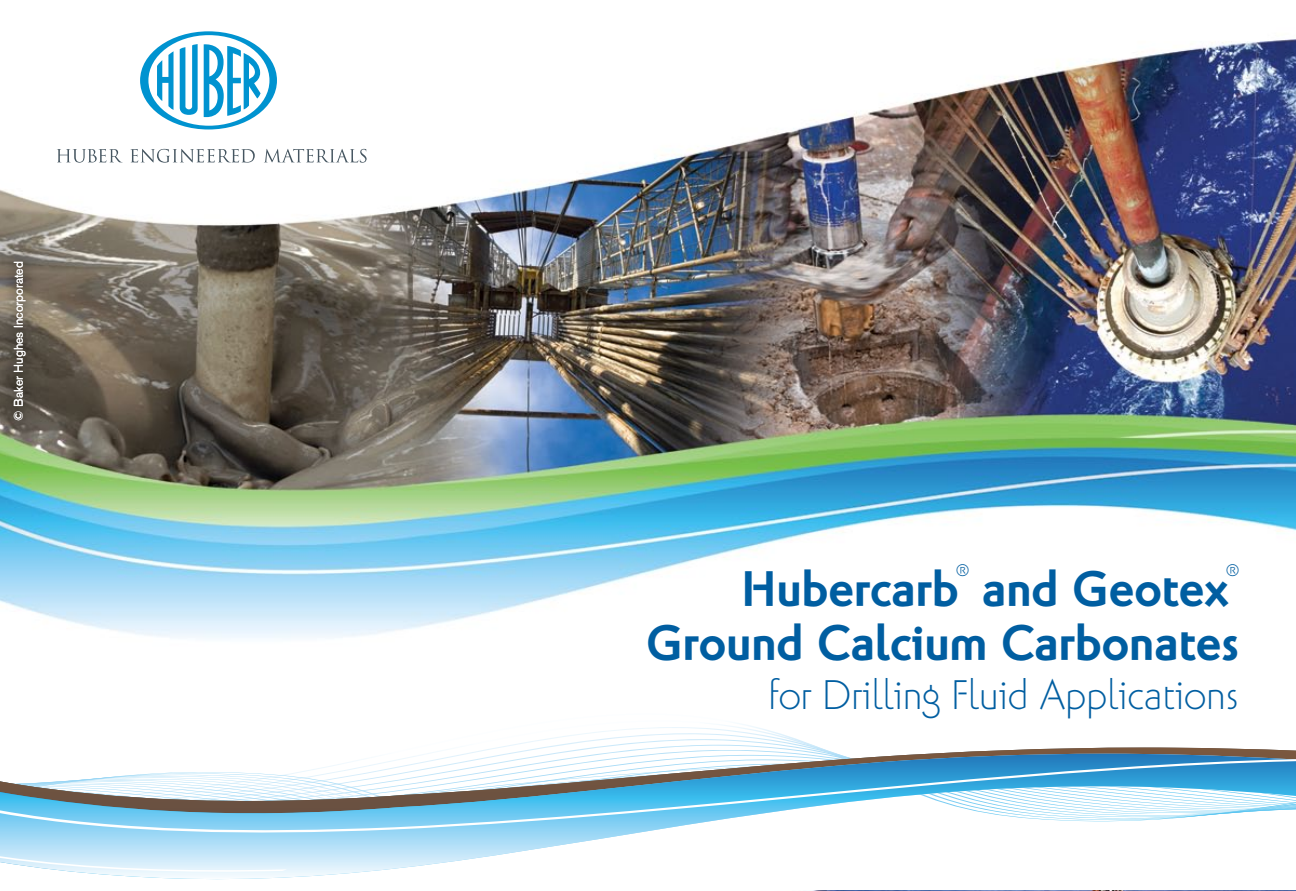
<style>
.page{position:relative;width:1296px;height:891px;background:#fff}
.page>*{position:absolute;margin:0;border:0;box-sizing:border-box;transform-origin:0 0}
.t1{font:700 46.57px "Naniara";color:#005ea1}
.t2{font:300 40.5px "Naniara";letter-spacing:-.01em;color:#005ea1}
.t3{font:700 15.53px "Naniara";color:#005ea1}
.t4{font:12.38px "Akzidenz Grotesk BE";color:#fff}
</style>
<div class="page">
<img style="left:812px;top:890px;width:484px;height:1px">
<img style="left:0;top:39px;width:1296px;height:599px">
<svg style="left:140px;top:31px;width:137px;height:99px"></svg>
<svg style="left:57px;top:149px;width:66px;height:14px"></svg>
<svg style="left:130px;top:149px;width:125px;height:14px"></svg>
<svg style="left:264px;top:149px;width:103px;height:14px"></svg>
<svg style="left:529px;top:735px;width:275px;height:7px"></svg>
<svg style="left:496px;top:742px;width:703px;height:6px"></svg>
<svg style="left:427px;top:748px;width:869px;height:6px"></svg>
<svg style="left:0;top:754px;width:1296px;height:126px"></svg>
<svg style="left:0;top:759px;width:1296px;height:76px"></svg>
<svg style="left:0;top:856px;width:287px;height:17px"></svg>
<svg style="left:1px;top:248px;width:38px;height:185px;background:#655d52"></svg>
<p class="t4" style="left:11px;top:421px;width:161px;rotate:-90deg">© Baker Hughes Incorporated</p>
<p class="t1" style="left:742px;top:559px;width:219px">Hubercarb</p>
<p class="t3" style="left:956px;top:561px;width:14px">®</p>
<p class="t1" style="left:982px;top:559px;width:248px">and Geotex</p>
<p class="t3" style="left:1227px;top:561px;width:14px">®</p>
<p class="t1" style="left:646px;top:614px;width:594px">Ground Calcium Carbonates</p>
<p class="t2" style="left:768px;top:673px;width:472px">for Drilling Fluid Applications</p>
</div>
